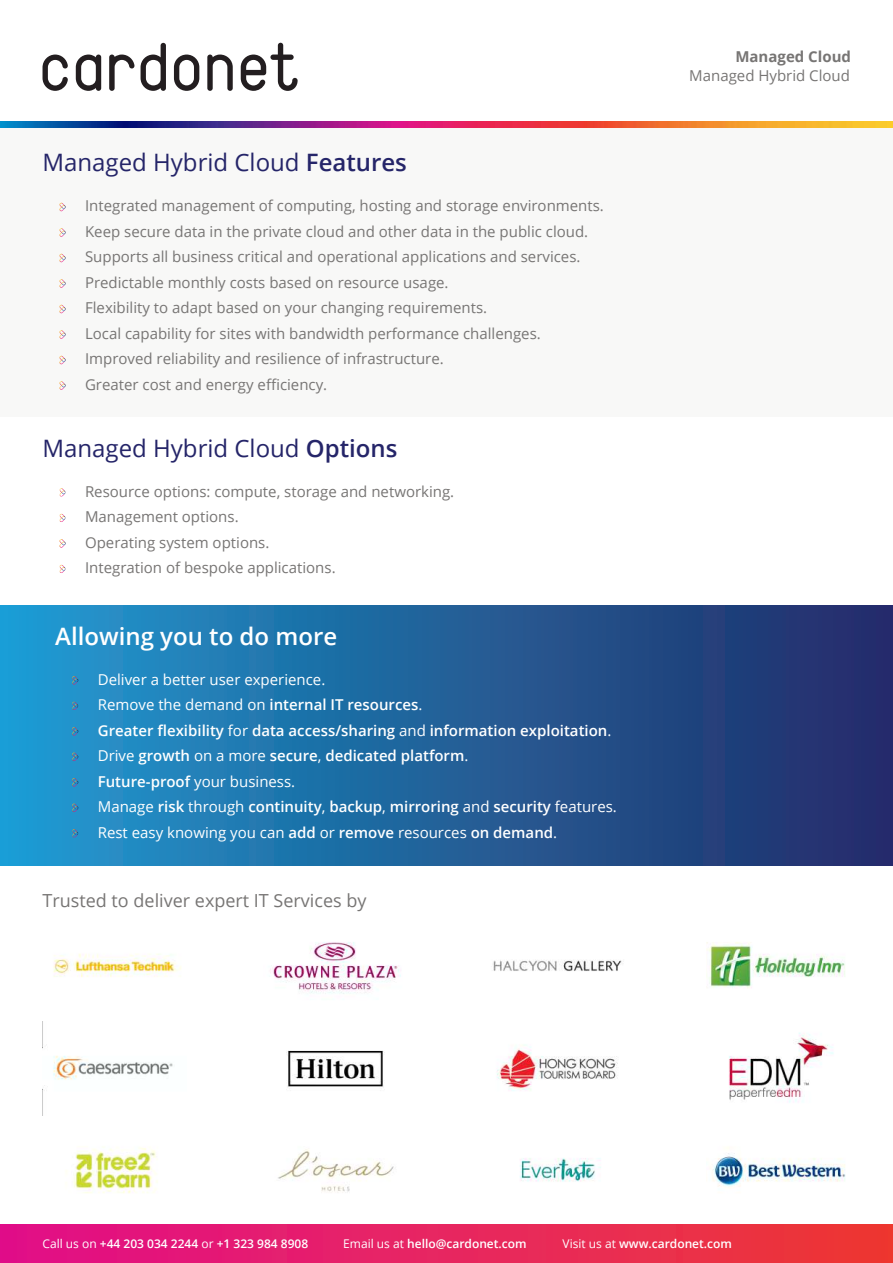
<style>
.page{position:relative;width:893px;height:1263px;background:#fff}
.page>*{position:absolute;margin:0;border:0;box-sizing:border-box;transform-origin:0 0}
.t1{font:24px "Open Sans";color:#252569}
.t2{font:600 24px "Open Sans";color:#fff}
.t3{font:18px "Open Sans";color:#777574}
.t4{font:15px/25.5px "Open Sans";color:#777574}
.t5{font:600 15px/25.5px "Open Sans";color:#fff}
.t6{font:700 15px "Open Sans";color:#777574}
.t7{font:600 12px "Open Sans";color:#fff}
.s1{font-weight:600}
.s2{font-weight:400}
</style>
<div class="page">
<div style="left:0;top:128px;width:893px;height:289px;background:#f8f8f7"></div>
<div style="left:0;top:1225px;width:893px;height:38px;background:linear-gradient(to right,#e10f8a,#ed3a33)"></div>
<svg style="left:43px;top:55px;width:25px;height:36px"></svg>
<svg style="left:76px;top:55px;width:25px;height:36px"></svg>
<svg style="left:174px;top:55px;width:25px;height:36px"></svg>
<svg style="left:207px;top:55px;width:26px;height:36px"></svg>
<svg style="left:141px;top:43px;width:25px;height:48px"></svg>
<svg style="left:109px;top:55px;width:26px;height:36px"></svg>
<svg style="left:241px;top:43px;width:57px;height:48px"></svg>
<img style="left:0;top:122px;width:893px;height:6px">
<svg style="left:60px;top:203px;width:6px;height:9px"></svg>
<svg style="left:60px;top:228px;width:6px;height:9px"></svg>
<svg style="left:60px;top:254px;width:6px;height:9px"></svg>
<svg style="left:60px;top:279px;width:6px;height:9px"></svg>
<svg style="left:60px;top:305px;width:6px;height:9px"></svg>
<svg style="left:60px;top:330px;width:6px;height:9px"></svg>
<svg style="left:60px;top:356px;width:6px;height:9px"></svg>
<svg style="left:60px;top:381px;width:6px;height:9px"></svg>
<svg style="left:60px;top:488px;width:6px;height:9px"></svg>
<svg style="left:60px;top:514px;width:6px;height:8px"></svg>
<svg style="left:60px;top:539px;width:6px;height:9px"></svg>
<svg style="left:60px;top:565px;width:6px;height:8px"></svg>
<div style="left:0;top:605px;width:893px;height:260px;background:linear-gradient(to right,#1f9bd1,#242966)"></div>
<svg style="left:72px;top:676px;width:7px;height:9px"></svg>
<svg style="left:72px;top:702px;width:7px;height:8px"></svg>
<svg style="left:72px;top:752px;width:7px;height:9px"></svg>
<svg style="left:72px;top:778px;width:7px;height:9px"></svg>
<svg style="left:72px;top:804px;width:7px;height:8px"></svg>
<svg style="left:72px;top:829px;width:7px;height:9px"></svg>
<svg style="left:72px;top:727px;width:7px;height:9px"></svg>
<img style="left:270px;top:942px;width:131px;height:52px">
<img style="left:712px;top:1147px;width:134px;height:41px">
<img style="left:706px;top:942px;width:139px;height:46px">
<img style="left:278px;top:1149px;width:116px;height:44px">
<img style="left:286px;top:1050px;width:99px;height:37px">
<img style="left:42px;top:1021px;width:131px;height:94px">
<img style="left:520px;top:1158px;width:81px;height:24px">
<img style="left:66px;top:1147px;width:92px;height:47px">
<img style="left:493px;top:960px;width:129px;height:11px">
<img style="left:497px;top:1044px;width:121px;height:47px">
<img style="left:53px;top:953px;width:128px;height:24px">
<img style="left:729px;top:1032px;width:105px;height:71px">
<h1 class="t1" style="left:43px;top:153px;width:366px">Managed Hybrid Cloud <span class="s1">Features</span></h1>
<p class="t4" style="left:85px;top:195px;width:520px">Integrated management of computing, hosting and storage environments.<br>Keep secure data in the private cloud and other data in the public cloud.<br>Supports all business critical and operational applications and services.<br>Predictable monthly costs based on resource usage.<br>Flexibility to adapt based on your changing requirements.<br>Local capability for sites with bandwidth performance challenges.<br>Improved reliability and resilience of infrastructure.<br>Greater cost and energy efficiency.</p>
<h1 class="t1" style="left:43px;top:438px;width:356px">Managed Hybrid Cloud <span class="s1">Options</span></h1>
<p class="t4" style="left:85px;top:480px;width:371px">Resource options: compute, storage and networking.<br>Management options.<br>Operating system options.<br>Integration of bespoke applications.</p>
<h1 class="t2" style="left:55px;top:626px;width:283px">Allowing you to do more</h1>
<p class="t5" style="left:98px;top:668px;width:521px"><span class="s2">Deliver a better user experience.<br>Remove the demand on</span> internal IT resources<span class="s2">.<br></span>Greater flexibility <span class="s2">for</span> data access/sharing <span class="s2">and</span> information exploitation<span class="s2">.<br>Drive</span> growth <span class="s2">on a more</span> secure<span class="s2">,</span> dedicated platform<span class="s2">.<br></span>Future-proof <span class="s2">your business.<br>Manage</span> risk <span class="s2">through</span> continuity<span class="s2">,</span> backup<span class="s2">,</span> mirroring <span class="s2">and</span> security <span class="s2">features.<br>Rest easy knowing you can</span> add <span class="s2">or</span> remove <span class="s2">resources</span> on demand<span class="s2">.</span></p>
<p class="t3" style="left:43px;top:893px;width:326px">Trusted to deliver expert IT Services by</p>
<p class="t6" style="left:735px;top:50px;width:117px">Managed Cloud</p>
<p class="t4" style="left:689px;top:65px;width:162px">Managed Hybrid Cloud</p>
<p class="t7" style="left:43px;top:1239px;width:267px"><span class="s2">Call us on</span> +44 203 034 2244 <span class="s2">or</span> +1 323 984 8908</p>
<p class="t7" style="left:343px;top:1239px;width:185px"><span class="s2">Email us at</span> hello@cardonet.com</p>
<p class="t7" style="left:563px;top:1239px;width:171px"><span class="s2">Visit us at</span> www.cardonet.com</p>
</div>
